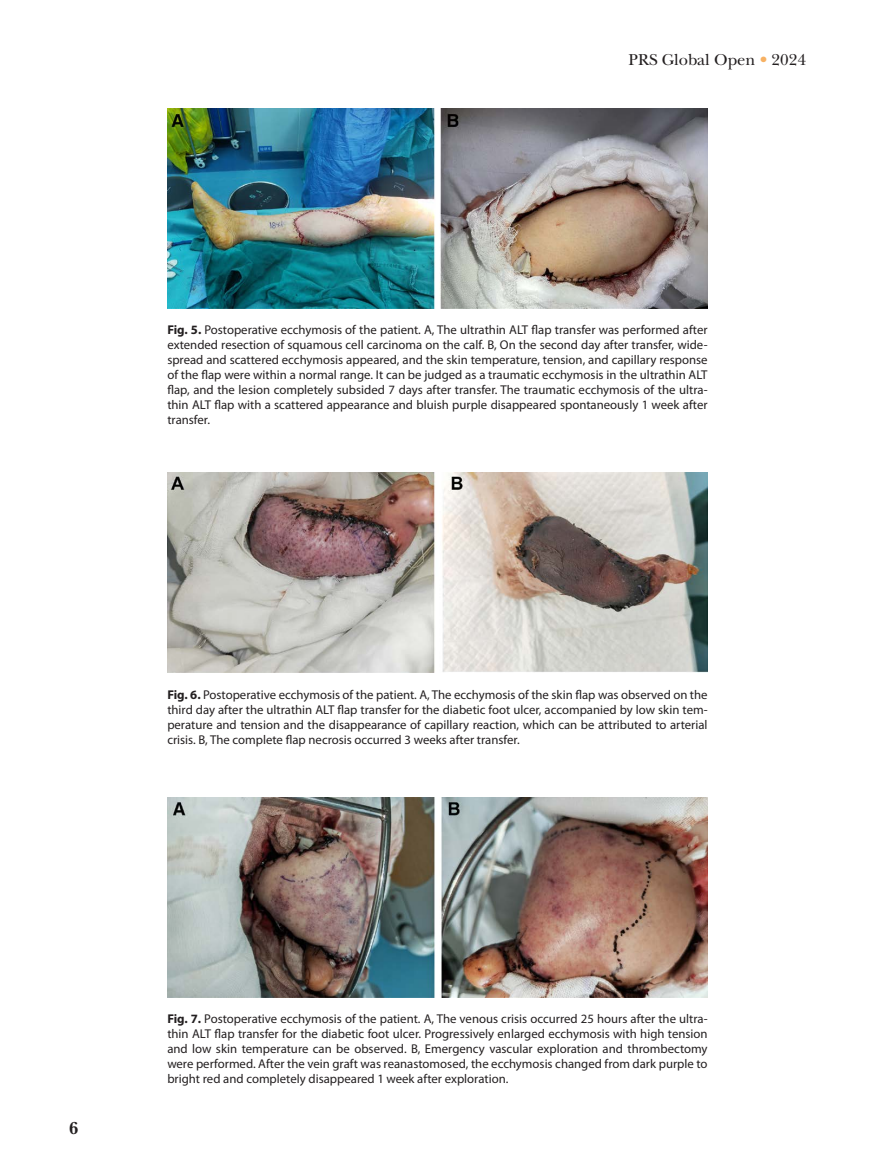
<style>
.page{position:relative;width:878px;height:1175px;background:#fff}
.page>*{position:absolute;margin:0;border:0;box-sizing:border-box;transform-origin:0 0}
.t1{font:700 18px "New Baskerville Std";color:#231f20}
.t2{font:16.5px "New Baskerville Std";color:#231f20}
.t3{font:12.75px/15px "Myriad Pro";color:#231f20}
.s1{color:#f7b163}
.s2{font-weight:700}
</style>
<div class="page">
<img style="left:167px;top:108px;width:540px;height:200px">
<img style="left:167px;top:472px;width:540px;height:200px">
<img style="left:167px;top:797px;width:540px;height:200px">
<p class="t2" style="left:628px;top:50px;width:179px">PRS Global Open <span class="s1">•</span> 2024</p>
<p class="t3" style="left:167px;top:322px;width:542px;text-indent:364px">flap transfer was performed after extended resection of squamous cell carcinoma on the calf. B, On the second day after transfer, wide&shy;spread and scattered ecchymosis appeared, and the skin temperature, tension, and capillary response of the flap were within a normal range. It can be judged as a traumatic ecchymosis in the ultrathin ALT flap, and the lesion completely subsided 7 days after transfer. The traumatic ecchymosis of the ultra&shy;thin ALT</p>
<p class="t3" style="left:167px;top:322px;width:349px"><span class="s2">Fig. 5.</span> Postoperative ecchymosis of the patient. A, The ultrathin ALT</p>
<p class="t3" style="left:214px;top:397px;width:494px">flap with a scattered appearance and bluish purple disappeared spontaneously 1 week after</p>
<p class="t3" style="left:167px;top:412px;width:44px">transfer.</p>
<p class="t3" style="left:167px;top:686px;width:542px;text-align:justify"><span class="s2">Fig. 6.</span> Postoperative ecchymosis of the patient. A, The ecchymosis of the skin flap was observed on the third day after the ultrathin ALT flap transfer for the diabetic foot ulcer, accompanied by low skin tem&shy;perature and tension and the disappearance of capillary reaction, which can be attributed to arterial crisis. B, The complete flap necrosis occurred 3 weeks after transfer.</p>
<h1 class="t1" style="left:69px;top:1118px;width:11px">6</h1>
<p class="t3" style="left:167px;top:1011px;width:542px"><span class="s2">Fig. 7.</span> Postoperative ecchymosis of the patient. A, The venous crisis occurred 25 hours after the ultra&shy;thin ALT</p>
<p class="t3" style="left:167px;top:1026px;width:542px;text-align:justify;text-indent:47px">flap transfer for the diabetic foot ulcer. Progressively enlarged ecchymosis with high tension and low skin temperature can be observed. B, Emergency vascular exploration and thrombectomy were performed. After the vein graft was reanastomosed, the ecchymosis changed from dark purple to bright red and completely disappeared 1 week after exploration.</p>
</div>
